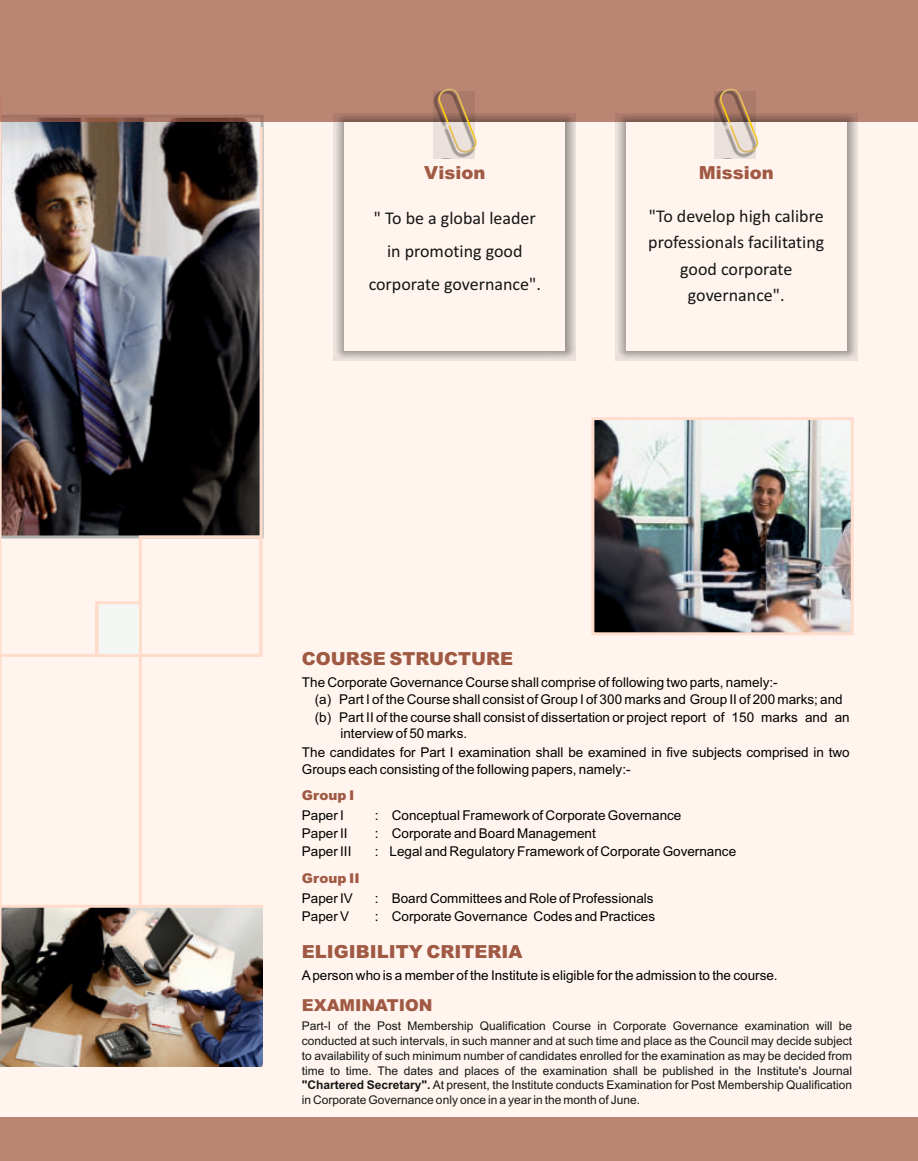
<style>
.page{position:relative;width:918px;height:1161px;background:#fff4ee}
.page>*{position:absolute;margin:0;border:0;box-sizing:border-box;transform-origin:0 0}
.t1{font:18px/26.4px "Calibri";color:#151616;text-align:center}
.t2{font:900 18px "Arial";color:#a05943}
.t3{font:900 16.5px "Arial";color:#a05943}
.t4{font:13.5px/16.6px "Arial";color:#000}
.t5{font:900 13.5px "Arial";color:#a05943}
.t6{font:12px/14.7px "Arial";color:#151616;text-align:justify}
.s1{font-weight:700}
</style>
<div class="page">
<img style="left:0;top:908px;width:262px;height:158px">
<img style="left:2px;top:121px;width:262px;height:418px">
<hr style="left:260px;top:127px;width:3px;height:529px;background:#fdc">
<hr style="left:0;top:905px;width:263px;height:3px;background:#fdc">
<div style="left:139px;top:536px;width:123px;height:121px;border:3px solid #fdc"></div>
<hr style="left:139px;top:548px;width:3px;height:359px;background:#fdc">
<hr style="left:0;top:95px;width:2px;height:939px;background:#fdc">
<hr style="left:0;top:654px;width:261px;height:3px;background:#fdc">
<svg style="left:95px;top:600px;width:48px;height:54px"></svg>
<hr style="left:96px;top:602px;width:3px;height:53px;background:#fdc">
<div style="left:0;top:0;width:918px;height:121px;background:#bb8574"></div>
<div style="left:334px;top:113px;width:242px;height:248px;background:#151616;opacity:.74"></div>
<div style="left:345px;top:122px;width:220px;height:229px;background:#fff4ee"></div>
<div style="left:615px;top:113px;width:243px;height:248px;background:#151616;opacity:.74"></div>
<div style="left:626px;top:122px;width:221px;height:229px;background:#fff4ee"></div>
<img style="left:595px;top:421px;width:255px;height:210px">
<div style="left:591px;top:417px;width:263px;height:218px;border:3px solid #fdc"></div>
<div style="left:714px;top:91px;width:42px;height:67px;background:#151616;opacity:.74"></div>
<svg style="left:720px;top:88px;width:38px;height:65px"></svg>
<div style="left:433px;top:91px;width:41px;height:67px;background:#151616;opacity:.74"></div>
<svg style="left:438px;top:88px;width:39px;height:65px"></svg>
<div style="left:0;top:1117px;width:918px;height:44px;background:#bb8574"></div>
<h1 class="t2" style="left:424px;top:166px;width:63px">Vision</h1>
<h1 class="t1" style="left:369px;top:203px;width:174px;line-height:33px">" To be a global leader in promoting good corporate governance".</h1>
<h1 class="t2" style="left:699px;top:166px;width:76px">Mission</h1>
<h1 class="t1" style="left:648px;top:204px;width:178px">"To develop high calibre professionals facilitating good corporate governance".</h1>
<h1 class="t2" style="left:302px;top:652px;width:213px">COURSE STRUCTURE</h1>
<p class="t4" style="left:302px;top:675px;width:477px">The Corporate Governance Course shall comprise of following two parts, namely:-</p>
<p class="t4" style="left:315px;top:693px;width:529px">(a) Part I of the Course shall consist of Group I of 300 marks and Group II of 200 marks; and</p>
<p class="t4" style="left:315px;top:710px;width:536px">(b) Part II of the course shall consist of dissertation or project report of 150 marks and an</p>
<p class="t4" style="left:340px;top:727px;width:128px">interview of 50 marks.</p>
<p class="t4" style="left:302px;top:745px;width:549px">The candidates for Part I examination shall be examined in five subjects comprised in two<br>Groups each consisting of the following papers, namely:-</p>
<p class="t4" style="left:302px;top:808px;width:44px">Paper I</p>
<p class="t4" style="left:375px;top:808px;width:308px">: Conceptual Framework of Corporate Governance</p>
<p class="t4" style="left:302px;top:826px;width:47px">Paper II</p>
<p class="t4" style="left:375px;top:826px;width:223px">: Corporate and Board Management</p>
<p class="t4" style="left:302px;top:844px;width:51px">Paper III</p>
<p class="t4" style="left:375px;top:844px;width:363px">: Legal and Regulatory Framework of Corporate Governance</p>
<p class="t4" style="left:302px;top:891px;width:53px">Paper IV</p>
<p class="t4" style="left:375px;top:891px;width:280px">: Board Committees and Role of Professionals</p>
<p class="t4" style="left:302px;top:909px;width:49px">Paper V</p>
<p class="t4" style="left:375px;top:909px;width:282px">: Corporate Governance Codes and Practices</p>
<p class="t5" style="left:302px;top:791px;width:54px">Group I</p>
<p class="t5" style="left:302px;top:873px;width:59px">Group II</p>
<h1 class="t2" style="left:302px;top:945px;width:222px">ELIGIBILITY CRITERIA</h1>
<p class="t4" style="left:302px;top:968px;width:477px">Aperson who is a member of the Institute is eligible for the admission to the course.</p>
<p class="t6" style="left:302px;top:1020px;width:552px">Part-I of the Post Membership Qualification Course in Corporate Governance examination will be conducted at such intervals, in such manner and at such time and place as the Council may decide subject to availability of such minimum number of candidates enrolled for the examination as may be decided from time to time. The dates and places of the examination shall be published in the Institute's Journal <span class="s1">"Chartered Secretary".</span> At present, the Institute conducts Examination for Post Membership Qualification in Corporate Governance only once in a year in the month of June.</p>
<p class="t3" style="left:302px;top:999px;width:132px">EXAMINATION</p>
</div>
